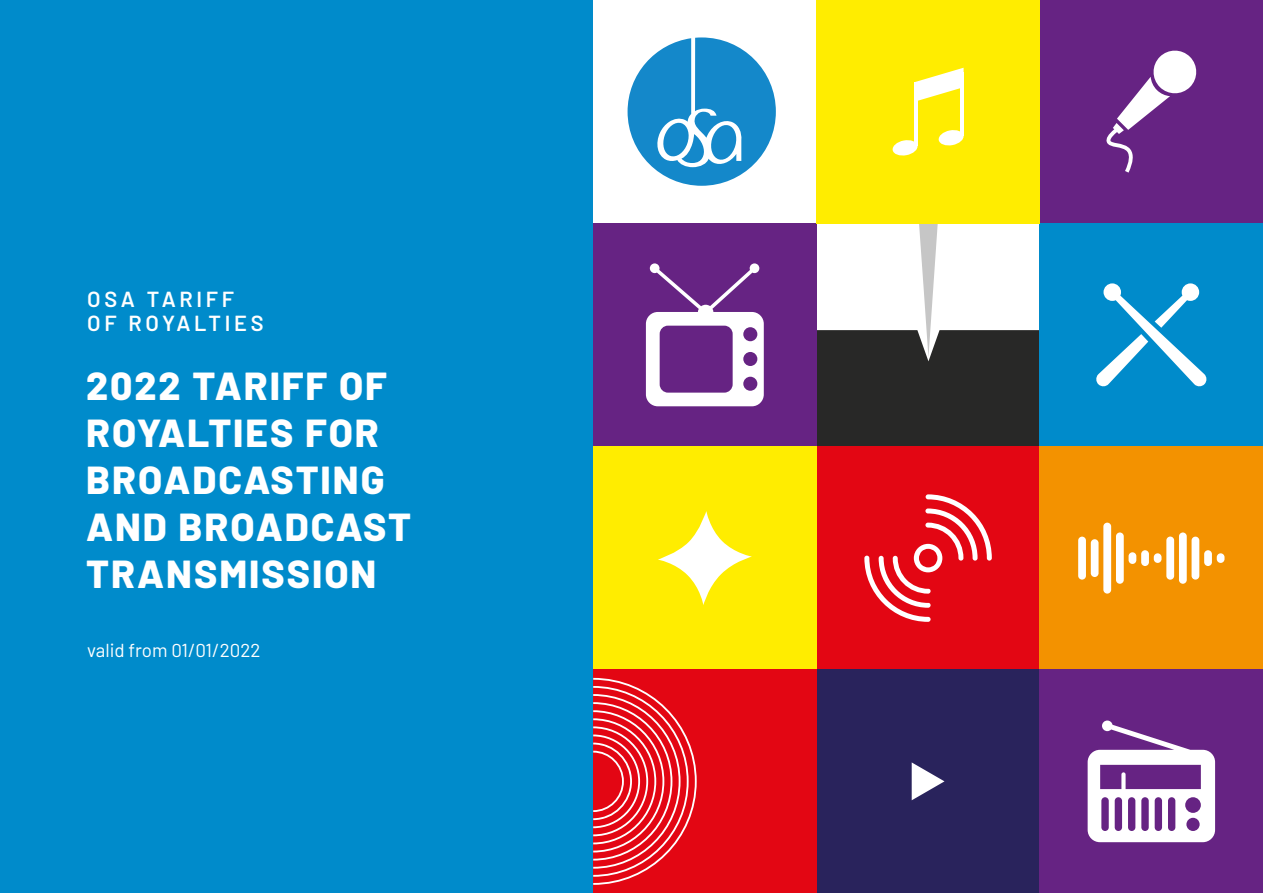
<style>
.page{position:relative;width:1263px;height:893px;background:#fff}
.page>*{position:absolute;margin:0;border:0;box-sizing:border-box;transform-origin:0 0}
.t1{font:800 39px/46.8px "Barlow";letter-spacing:.05em;color:#fff}
.t2{font:600 21.75px/24px "Barlow";letter-spacing:.17em;color:#fff}
.t3{font:18.75px "Barlow";color:#fff}
</style>
<div class="page">
<svg style="left:816px;top:223px;width:224px;height:223px"></svg>
<div style="left:0;top:0;width:593px;height:893px;background:#008bcb"></div>
<div style="left:816px;top:446px;width:224px;height:224px;background:#e30613"></div>
<div style="left:816px;top:670px;width:224px;height:223px;background:#29235c"></div>
<div style="left:593px;top:223px;width:223px;height:223px;background:#662383"></div>
<div style="left:593px;top:446px;width:223px;height:224px;background:#ffed00"></div>
<div style="left:593px;top:670px;width:223px;height:223px;background:#e30613"></div>
<div style="left:1040px;top:0;width:223px;height:223px;background:#662383"></div>
<div style="left:1040px;top:223px;width:223px;height:223px;background:#008bcb"></div>
<div style="left:1040px;top:446px;width:223px;height:224px;background:#f39200"></div>
<div style="left:1040px;top:670px;width:223px;height:223px;background:#662383"></div>
<svg style="left:627px;top:37px;width:149px;height:149px"></svg>
<div style="left:816px;top:0;width:224px;height:223px;background:#ffed00"></div>
<svg style="left:914px;top:68px;width:49px;height:34px"></svg>
<hr style="left:914px;top:83px;width:3px;height:63px;background:#fff">
<svg style="left:892px;top:139px;width:26px;height:17px"></svg>
<hr style="left:960px;top:73px;width:3px;height:63px;background:#fff">
<svg style="left:938px;top:129px;width:26px;height:17px"></svg>
<svg style="left:1106px;top:50px;width:91px;height:123px"></svg>
<svg style="left:593px;top:678px;width:104px;height:207px"></svg>
<svg style="left:1096px;top:283px;width:111px;height:104px"></svg>
<svg style="left:646px;top:263px;width:118px;height:143px"></svg>
<svg style="left:1088px;top:720px;width:127px;height:122px"></svg>
<svg style="left:864px;top:494px;width:128px;height:128px"></svg>
<svg style="left:658px;top:511px;width:94px;height:94px"></svg>
<div style="left:1128px;top:552px;width:8px;height:12px;background:#fff;border-radius:4px"></div>
<div style="left:1154px;top:553px;width:7px;height:10px;background:#fff;border-radius:4px"></div>
<div style="left:1141px;top:550px;width:8px;height:16px;background:#fff;border-radius:4px"></div>
<div style="left:1217px;top:553px;width:7px;height:10px;background:#fff;border-radius:4px"></div>
<div style="left:1204px;top:550px;width:8px;height:16px;background:#fff;border-radius:4px"></div>
<div style="left:1103px;top:523px;width:8px;height:71px;background:#fff;border-radius:4px"></div>
<div style="left:1166px;top:537px;width:8px;height:43px;background:#fff;border-radius:4px"></div>
<div style="left:1116px;top:532px;width:8px;height:52px;background:#fff;border-radius:4px"></div>
<div style="left:1078px;top:537px;width:8px;height:43px;background:#fff;border-radius:4px"></div>
<div style="left:1179px;top:532px;width:8px;height:52px;background:#fff;border-radius:4px"></div>
<div style="left:1191px;top:537px;width:8px;height:43px;background:#fff;border-radius:4px"></div>
<div style="left:1091px;top:539px;width:7px;height:38px;background:#fff;border-radius:4px"></div>
<svg style="left:912px;top:762px;width:32px;height:38px"></svg>
<p class="t2" style="left:87px;top:286px;width:178px">OSA TARIFF<br>OF ROYALTIES</p>
<p class="t1" style="left:86px;top:360px;width:327px">2022 TARIFF OF<br>ROYALTIES FOR<br>BROADCASTING<br>AND BROADCAST<br>TRANSMISSION</p>
<p class="t3" style="left:87px;top:636px;width:175px">valid from 01/01/2022</p>
</div>
